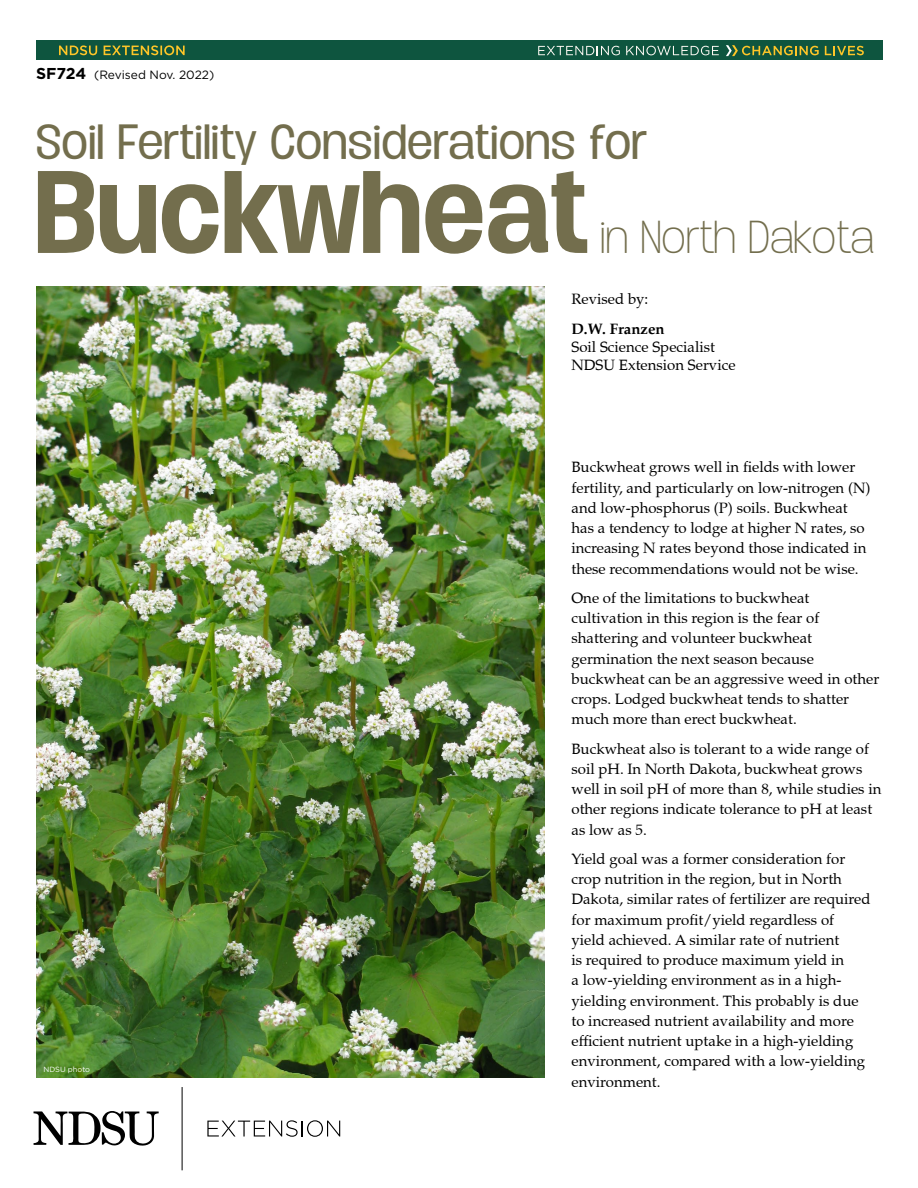
<style>
.page{position:relative;width:918px;height:1188px;background:#fff}
.page>*{position:absolute;margin:0;border:0;box-sizing:border-box;transform-origin:0 0}
.Headline{font:500 106.5px "Duera Normal";letter-spacing:.02em;color:#736e4d}
.Headline-2{font:300 45px "Duera Normal";letter-spacing:.02em;color:#736e4d}
.Headline-3{font:100 42px "Duera Normal";letter-spacing:.02em;color:#736e4d}
.Body_text{font:15px/20.2px "Palatino LT Pro";color:#000}
.Bullets{font:15px "Palatino LT Pro";color:#000}
.Bullets-2{font:700 15px "Palatino LT Pro";color:#000}
.Date{font:12px "Gotham";color:#000}
.t1{font:7.5px "Gotham";color:#fff}
.s1{font-weight:700;font-size:15.75px}
</style>
<div class="page">
<img style="left:36px;top:286px;width:508px;height:791px">
<svg style="left:33px;top:1111px;width:126px;height:35px"></svg>
<hr style="left:182px;top:1087px;width:1px;height:83px;background:#000">
<svg style="left:207px;top:1120px;width:133px;height:17px"></svg>
<div style="left:36px;top:40px;width:846px;height:20px;background:#0e553f"></div>
<svg style="left:538px;top:46px;width:82px;height:9px"></svg>
<svg style="left:626px;top:46px;width:93px;height:9px"></svg>
<svg style="left:825px;top:46px;width:39px;height:9px"></svg>
<svg style="left:726px;top:45px;width:93px;height:11px"></svg>
<svg style="left:59px;top:45px;width:126px;height:10px"></svg>
<p class="Date" style="left:36px;top:67px;width:180px"><span class="s1">SF724</span> (Revised Nov. 2022)</p>
<p class="Headline-2" style="left:36px;top:115px;width:612px">Soil Fertility Considerations for</p>
<p class="Headline" style="left:36px;top:146px;width:551px">Buckwheat</p>
<p class="Headline-3" style="left:600px;top:211px;width:275px">in North Dakota</p>
<p class="t1" style="left:44px;top:1064px;width:48px">NDSU photo</p>
<p class="Bullets" style="left:572px;top:290px;width:78px">Revised by:</p>
<p class="Bullets-2" style="left:572px;top:320px;width:95px">D.W. Franzen</p>
<p class="Bullets" style="left:572px;top:338px;width:145px">Soil Science Specialist</p>
<p class="Bullets" style="left:572px;top:356px;width:166px">NDSU Extension Service</p>
<p class="Body_text" style="left:572px;top:457px;width:300px">Buckwheat grows well in fields with lower fertility, and particularly on low-nitrogen (N) and low-phosphorus (P) soils. Buckwheat has a tendency to lodge at higher N rates, so increasing N rates beyond those indicated in these recommendations would not be wise.</p>
<p class="Body_text" style="left:572px;top:588px;width:309px">One of the limitations to buckwheat cultivation in this region is the fear of shattering and volunteer buckwheat germination the next season because buckwheat can be an aggressive weed in other crops. Lodged buckwheat tends to shatter much more than erect buckwheat.</p>
<p class="Body_text" style="left:572px;top:739px;width:311px">Buckwheat also is tolerant to a wide range of soil pH. In North Dakota, buckwheat grows well in soil pH of more than 8, while studies in other regions indicate tolerance to pH at least as low as 5.</p>
<p class="Body_text" style="left:572px;top:849px;width:301px">Yield goal was a former consideration for crop nutrition in the region, but in North Dakota, similar rates of fertilizer are required for maximum profit/yield regardless of yield achieved. A similar rate of nutrient<br>is required to produce maximum yield in<br>a low-yielding environment as in a high&shy;yielding environment. This probably is due to increased nutrient availability and more efficient nutrient uptake in a high-yielding environment, compared with a low-yielding environment.</p>
</div>
